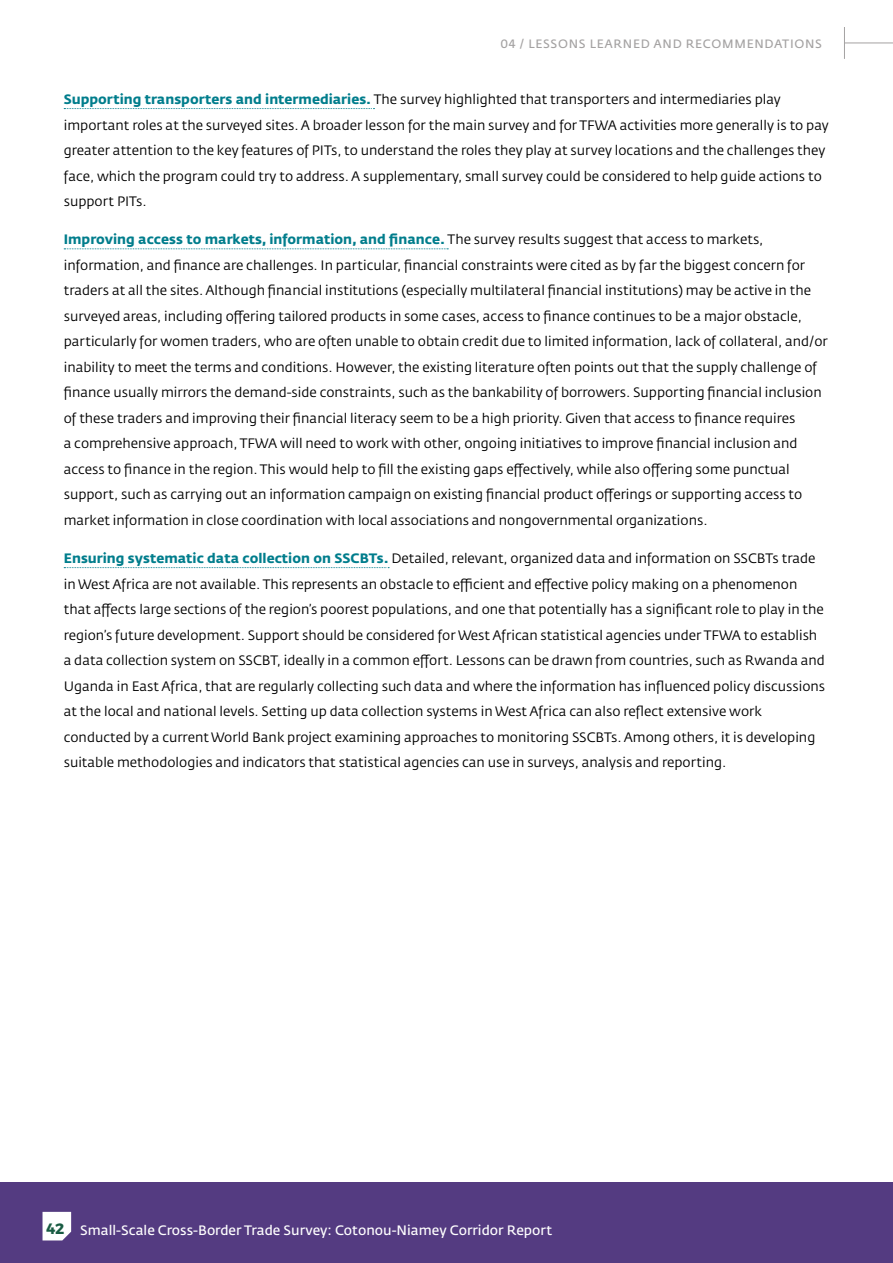
<style>
.page{position:relative;width:893px;height:1263px;background:#fff}
.page>*{position:absolute;margin:0;border:0;box-sizing:border-box;transform-origin:0 0}
.t1{font:13.5px/25.5px "Fedra Sans Std";color:#000}
.t2{font:13.5px "Fedra Sans Std";color:#fff}
.t3{font:12px "Fedra Sans Std";letter-spacing:.06em;color:#a4a2a2}
.s1{font-weight:700;color:#007d8c}
.s2{font-family:"Montserrat";font-weight:700;font-size:15px;color:#195c43}
</style>
<div class="page">
<svg style="left:64px;top:108px;width:310px;height:1px"></svg>
<svg style="left:64px;top:248px;width:384px;height:1px"></svg>
<svg style="left:64px;top:567px;width:325px;height:1px"></svg>
<div style="left:0;top:1182px;width:893px;height:81px;background:#543b81"></div>
<hr style="left:844px;top:43px;width:49px;height:1px;background:#a4a2a2">
<hr style="left:844px;top:27px;width:1px;height:32px;background:#a4a2a2">
<svg style="left:43px;top:1212px;width:28px;height:28px"></svg>
<p class="t3" style="left:500px;top:36px;width:106px">04 / Lesson s learned</p>
<p class="t3" style="left:653px;top:36px;width:11px">and</p>
<p class="t3" style="left:686px;top:36px;width:11px">recommendation</p>
<p class="t3" style="left:815px;top:36px;width:8px">s</p>
<p class="t1" style="left:64px;top:87px;width:766px"><span class="s1">Supporting transporters and intermediaries.</span> The survey highlighted that transporters and intermediaries play important roles at the surveyed sites. A broader lesson for the main survey and for TFWA activities more generally is to pay greater attention to the key features of PITs, to understand the roles they play at survey locations and the challenges they face, which the program could try to address. A supplementary, small survey could be considered to help guide actions to support PITs.</p>
<p class="t1" style="left:64px;top:227px;width:766px"><span class="s1">Improving access to markets, information, and finance.</span> The survey results suggest that access to markets, information, and finance are challenges. In particular, financial constraints were cited as by far the biggest concern for traders at all the sites. Although financial institutions (especially multilateral financial institutions) may be active in the surveyed areas, including offering tailored products in some cases, access to finance continues to be a major obstacle, particularly for women traders, who are often unable to obtain credit due to limited information, lack of collateral, and/or inability to meet the terms and conditions. However, the existing literature often points out that the supply challenge of finance usually mirrors the demand-side constraints, such as the bankability of borrowers. Supporting financial inclusion of these traders and improving their financial literacy seem to be a high priority. Given that access to finance requires<br>a comprehensive approach, TFWA will need to work with other, ongoing initiatives to improve financial inclusion and access to finance in the region. This would help to fill the existing gaps effectively, while also offering some punctual support, such as carrying out an information campaign on existing financial product offerings or supporting access to market information in close coordination with local associations and nongovernmental organizations.</p>
<p class="t1" style="left:64px;top:546px;width:763px"><span class="s1">Ensuring systematic data collection on SSCBTs.</span> Detailed, relevant, organized data and information on SSCBTs trade in West Africa are not available. This represents an obstacle to efficient and effective policy making on a phenomenon that affects large sections of the region’s poorest populations, and one that potentially has a significant role to play in the region’s future development. Support should be considered for West African statistical agencies under TFWA to establish a data collection system on SSCBT, ideally in a common effort. Lessons can be drawn from countries, such as Rwanda and Uganda in East Africa, that are regularly collecting such data and where the information has influenced policy discussions at the local and national levels. Setting up data collection systems in West Africa can also reflect extensive work conducted by a current World Bank project examining approaches to monitoring SSCBTs. Among others, it is developing suitable methodologies and indicators that statistical agencies can use in surveys, analysis and reporting.</p>
<p class="t2" style="left:46px;top:1221px;width:508px"><span class="s2">42</span> Small-Scale Cross-Border Trade Survey: Cotonou-Niamey Corridor Report</p>
</div>
